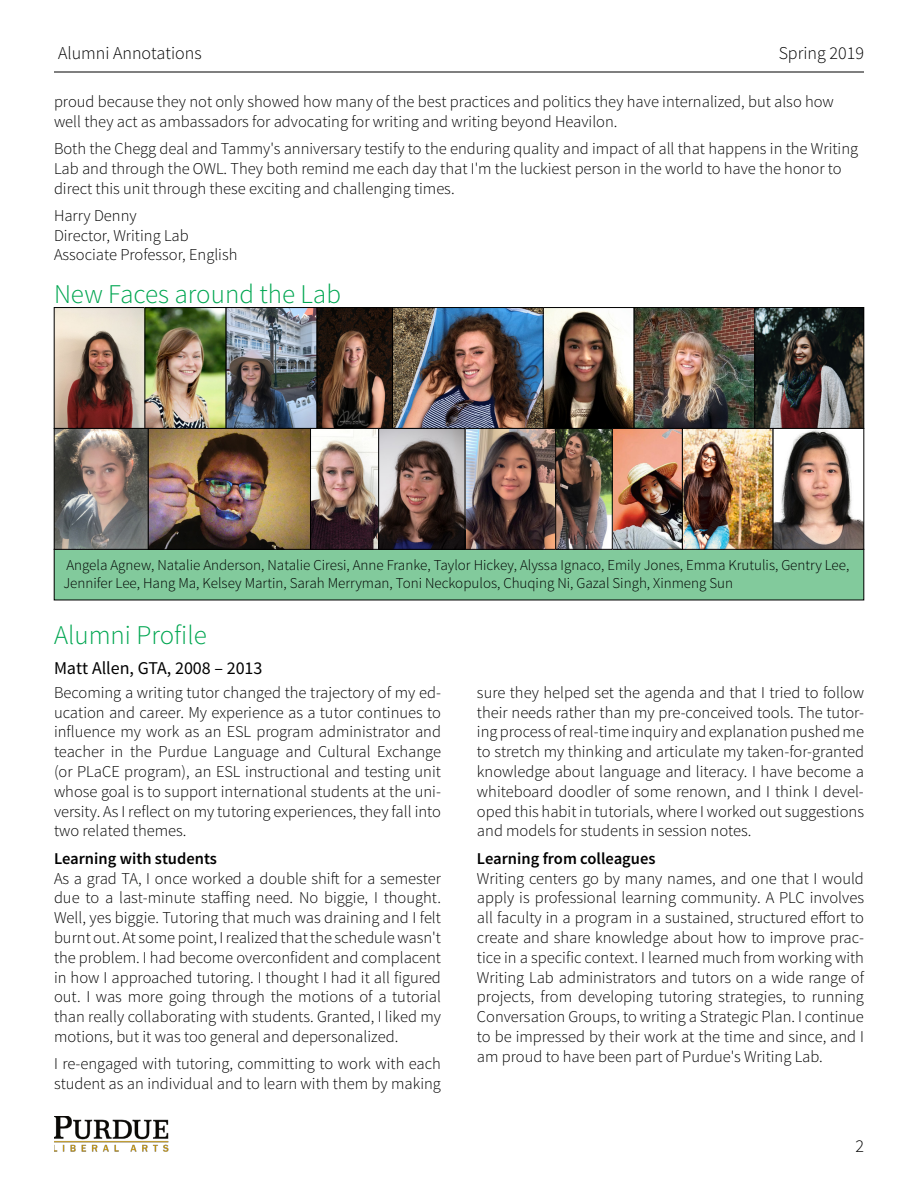
<style>
.page{position:relative;width:918px;height:1188px;background:#fff}
.page>*{position:absolute;margin:0;border:0;box-sizing:border-box;transform-origin:0 0}
.t1{font:300 27px "Source Sans Pro";color:#00a651}
.t2{font:300 18px "Source Sans Pro";color:#000}
.t3{font:18px "Source Sans Pro";color:#000}
.t4{font:300 16.5px/19.8px "Source Sans Pro";color:#000}
.t5{font:600 16.5px "Source Sans Pro";color:#000}
.t6{font:300 15px/18px "Source Sans Pro";color:#000}
</style>
<div class="page">
<hr style="left:54px;top:72px;width:810px;height:1px;background:#000">
<img style="left:54px;top:1116px;width:115px;height:36px">
<div style="left:54px;top:549px;width:810px;height:51px;background:#82ca9c"></div>
<img style="left:56px;top:309px;width:806px;height:239px">
<div style="left:54px;top:307px;width:91px;height:122px;border:1px solid #000"></div>
<div style="left:317px;top:307px;width:76px;height:122px;border:1px solid #000"></div>
<div style="left:634px;top:307px;width:121px;height:122px;border:1px solid #000"></div>
<div style="left:755px;top:307px;width:109px;height:122px;border:1px solid #000"></div>
<div style="left:145px;top:307px;width:81px;height:122px;border:1px solid #000"></div>
<div style="left:226px;top:307px;width:91px;height:122px;border:1px solid #000"></div>
<div style="left:543px;top:307px;width:91px;height:122px;border:1px solid #000"></div>
<div style="left:392px;top:307px;width:151px;height:122px;border:1px solid #000"></div>
<div style="left:612px;top:428px;width:71px;height:122px;border:1px solid #000"></div>
<div style="left:682px;top:428px;width:91px;height:122px;border:1px solid #000"></div>
<div style="left:54px;top:428px;width:95px;height:122px;border:1px solid #000"></div>
<div style="left:148px;top:428px;width:163px;height:122px;border:1px solid #000"></div>
<div style="left:465px;top:428px;width:91px;height:122px;border:1px solid #000"></div>
<div style="left:310px;top:428px;width:69px;height:122px;border:1px solid #000"></div>
<div style="left:378px;top:428px;width:87px;height:122px;border:1px solid #000"></div>
<div style="left:556px;top:428px;width:56px;height:122px;border:1px solid #000"></div>
<div style="left:773px;top:428px;width:91px;height:122px;border:1px solid #000"></div>
<p class="t2" style="left:58px;top:42px;width:145px">Alumni Annotations</p>
<p class="t2" style="left:779px;top:42px;width:87px">Spring 2019</p>
<p class="t4" style="left:54px;top:92px;width:781px">proud because they not only showed how many of the best practices and politics they have internalized, but also how well they act as ambassadors for advocating for writing and writing beyond Heavilon.</p>
<p class="t4" style="left:54px;top:139px;width:806px">Both the Chegg deal and Tammy's anniversary testify to the enduring quality and impact of all that happens in the Writing<br>Lab and through the OWL. They both remind me each day that I'm the luckiest person in the world to have the honor to direct this unit through these exciting and challenging times.</p>
<p class="t4" style="left:54px;top:206px;width:185px">Harry Denny<br>Director, Writing Lab<br>Associate Professor, English</p>
<h1 class="t1" style="left:54px;top:277px;width:289px">New Faces around the Lab</h1>
<p class="t6" style="left:63px;top:556px;width:788px">Angela Agnew, Natalie Anderson, Natalie Ciresi, Anne Franke, Taylor Hickey, Alyssa Ignaco, Emily Jones, Emma Krutulis, Gentry Lee,<br>Jennifer Lee, Hang Ma, Kelsey Martin, Sarah Merryman, Toni Neckopulos, Chuqing Ni, Gazal Singh, Xinmeng Sun</p>
<h1 class="t1" style="left:54px;top:619px;width:154px">Alumni Profile</h1>
<p class="t3" style="left:54px;top:656px;width:210px">Matt Allen, GTA, 2008 – 2013</p>
<p class="t4" style="left:54px;top:683px;width:389px;text-align:justify">Becoming a writing tutor changed the trajectory of my ed&shy;ucation and career. My experience as a tutor continues to influence my work as an ESL program administrator and teacher in the Purdue Language and Cultural Exchange (or PLaCE program), an ESL instructional and testing unit whose goal is to support international students at the uni&shy;versity. As I reflect on my tutoring experiences, they fall into two related themes.</p>
<p class="t5" style="left:54px;top:848px;width:165px">Learning with students</p>
<p class="t4" style="left:54px;top:868px;width:389px;text-align:justify">As a grad TA, I once worked a double shift for a semester due to a last-minute staffing need. No biggie, I thought.<br>Well, yes biggie. Tutoring that much was draining and I felt burnt out. At some point, I realized that the schedule wasn't the problem. I had become overconfident and complacent in how I approached tutoring. I thought I had it all figured out. I was more going through the motions of a tutorial than really collaborating with students. Granted, I liked my motions, but it was too general and depersonalized.</p>
<p class="t4" style="left:54px;top:1054px;width:389px">I re-engaged with tutoring, committing to work with each student as an individual and to learn with them by making</p>
<p class="t4" style="left:477px;top:683px;width:389px;text-align:justify">sure they helped set the agenda and that I tried to follow their needs rather than my pre-conceived tools. The tutor&shy;ing process of real-time inquiry and explanation pushed me to stretch my thinking and articulate my taken-for-granted knowledge about language and literacy. I have become a whiteboard doodler of some renown, and I think I devel&shy;oped this habit in tutorials, where I worked out suggestions and models for students in session notes.</p>
<p class="t5" style="left:477px;top:848px;width:180px">Learning from colleagues</p>
<p class="t4" style="left:477px;top:868px;width:389px;text-align:justify">Writing centers go by many names, and one that I would apply is professional learning community. A PLC involves all faculty in a program in a sustained, structured effort to create and share knowledge about how to improve prac&shy;tice in a specific context. I learned much from working with Writing Lab administrators and tutors on a wide range of projects, from developing tutoring strategies, to running Conversation Groups, to writing a Strategic Plan. I continue to be impressed by their work at the time and since, and I am proud to have been part of Purdue's Writing Lab.</p>
<p class="t2" style="left:855px;top:1135px;width:10px">2</p>
</div>
